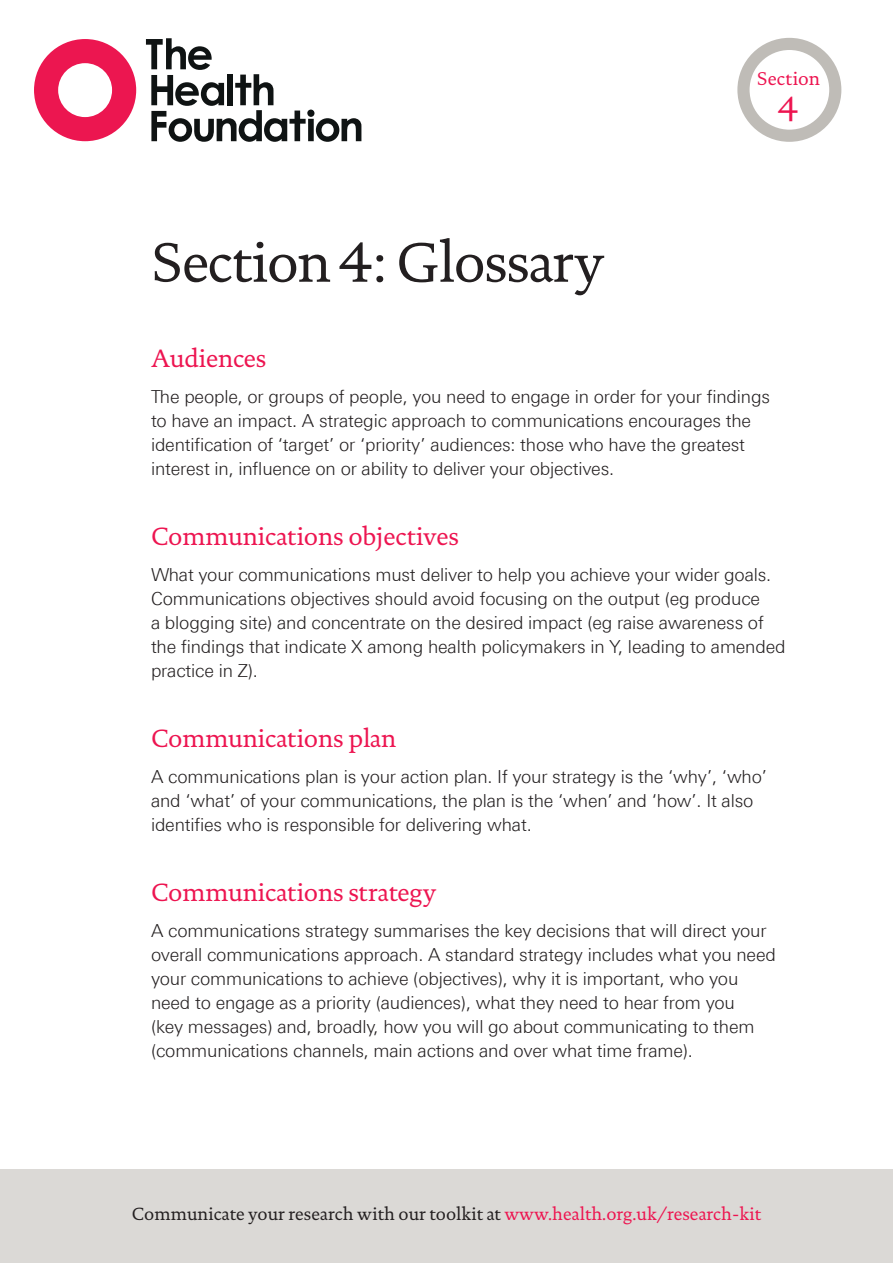
<style>
.page{position:relative;width:893px;height:1263px;background:#fff}
.page>*{position:absolute;margin:0;border:0;box-sizing:border-box;transform-origin:0 0}
.t1{font:57px "DTL Documenta TOT";letter-spacing:-.03em;color:#231f20}
.t2{font:35.1px "DTL Documenta TOT Caps";color:#ed1450}
.Header_1{font:25.5px "DTL Documenta TOT";letter-spacing:-.01em;color:#ed1450}
.t3{font:18.9px "DTL Documenta TOT";letter-spacing:.01em;color:#ed1450}
.Body_para{font:300 18px/24px "LT Univers Basic";letter-spacing:-.01em;color:#231f20}
.t4{font:18px "DTL Documenta TOT";color:#231f20}
.s1{color:#ed1450}
</style>
<div class="page">
<div style="left:0;top:1169px;width:893px;height:94px;background:#dbd9d6"></div>
<svg style="left:34px;top:39px;width:102px;height:102px"></svg>
<svg style="left:146px;top:38px;width:215px;height:104px"></svg>
<div style="left:737px;top:38px;width:104px;height:104px;border:12px solid #bfbcb7;border-radius:50%"></div>
<h1 class="t1" style="left:152px;top:229px;width:455px">Section 4: Glossary</h1>
<p class="t3" style="left:757px;top:67px;width:65px">Section</p>
<h2 class="t2" style="left:779px;top:82px;width:21px">4</h2>
<p class="Header_1" style="left:151px;top:344px;width:117px">Audiences</p>
<p class="Body_para" style="left:151px;top:384px;width:621px">The people, or groups of people, you need to engage in order for your findings to have an impact. A strategic approach to communications encourages the identification of ‘target’ or ‘priority’ audiences: those who have the greatest interest in, influence on or ability to deliver your objectives.</p>
<p class="Header_1" style="left:151px;top:521px;width:309px">Communications objectives</p>
<p class="Body_para" style="left:151px;top:562px;width:636px">What your communications must deliver to help you achieve your wider goals.<br>Communications objectives should avoid focusing on the output (eg produce<br>a blogging site) and concentrate on the desired impact (eg raise awareness of the findings that indicate X among health policymakers in Y, leading to amended practice in Z).</p>
<p class="Header_1" style="left:151px;top:723px;width:247px">Communications plan</p>
<p class="Body_para" style="left:151px;top:764px;width:618px">A communications plan is your action plan. If your strategy is the ‘why’, ‘who’ and ‘what’ of your communications, the plan is the ‘when’ and ‘how’. It also identifies who is responsible for delivering what.</p>
<p class="Header_1" style="left:151px;top:877px;width:287px">Communications strategy</p>
<p class="Body_para" style="left:151px;top:918px;width:626px">A communications strategy summarises the key decisions that will direct your overall communications approach. A standard strategy includes what you need your communications to achieve (objectives), why it is important, who you need to engage as a priority (audiences), what they need to hear from you<br>(key messages) and, broadly, how you will go about communicating to them (communications channels, main actions and over what time frame).</p>
<p class="t4" style="left:132px;top:1203px;width:631px">Communicate your research with our toolkit at <span class="s1">www.health.org.uk/research-kit</span></p>
</div>
